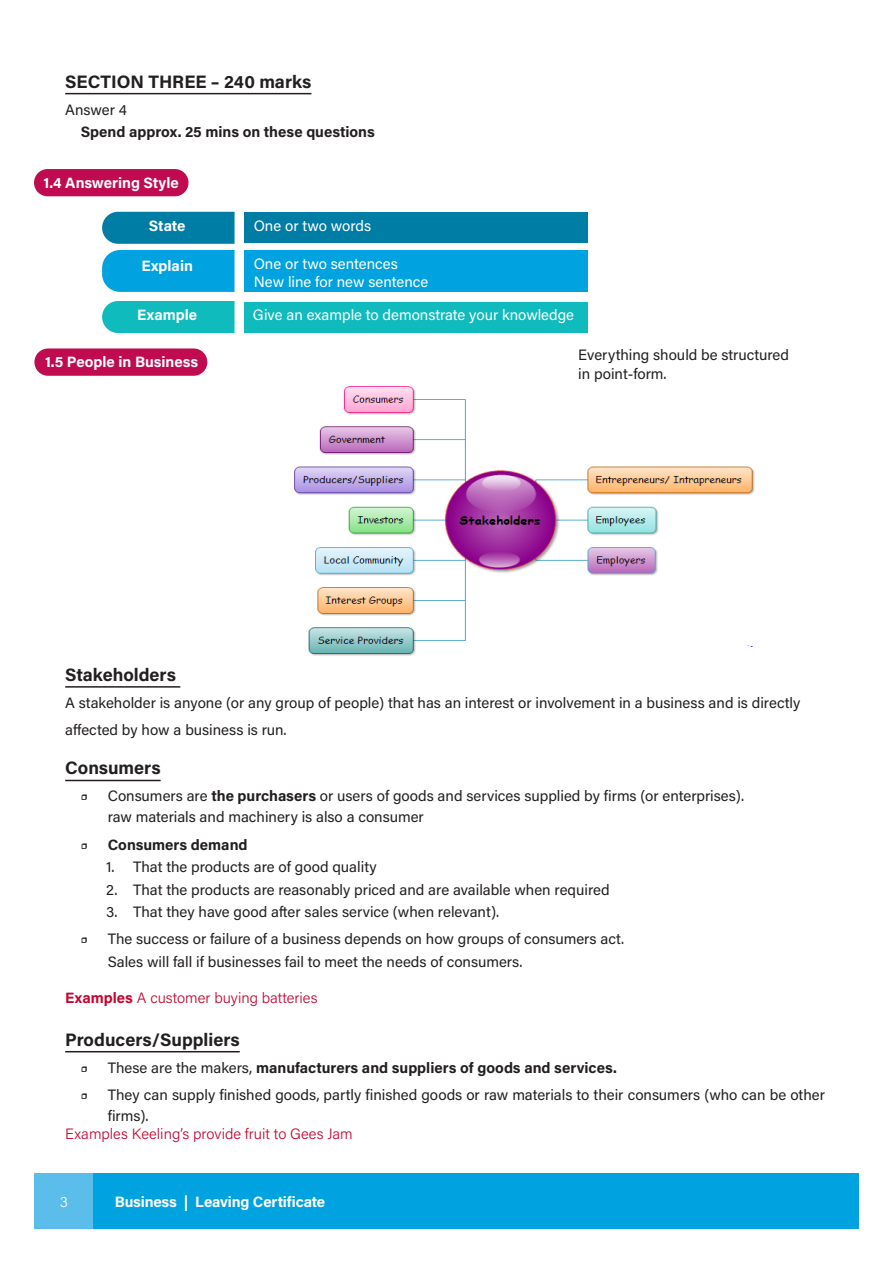
<style>
.page{position:relative;width:893px;height:1263px;background:#fff}
.page>*{position:absolute;margin:0;border:0;box-sizing:border-box;transform-origin:0 0}
.Headling_underline{font:700 18px "Acumin Pro";color:#231f20}
.t1{font:15px/27px "Acumin Pro";color:#231f20}
.t2{font:700 15px "Acumin Pro";color:#231f20}
.t3{font:15px "Acumin Pro";color:#fff}
.t4{font:700 15px "Acumin Pro";letter-spacing:-.005em;color:#fff}
.t5{font:300 15px "Acumin Pro";color:#c4062f}
.t6{font:300 15px "Acumin Pro";color:#fff}
.s1{font-weight:700}
.s2{font-weight:400}
</style>
<div class="page">
<div style="left:34px;top:1174px;width:67px;height:55px;background:#5abdea"></div>
<div style="left:94px;top:1174px;width:765px;height:55px;background:#00a2df"></div>
<div style="left:34px;top:169px;width:155px;height:27px;background:#c00b50;border-radius:14px"></div>
<div style="left:34px;top:348px;width:173px;height:28px;background:#c00b50;border-radius:14px"></div>
<div style="left:102px;top:212px;width:133px;height:32px;background:#007da5"></div>
<div style="left:102px;top:250px;width:133px;height:42px;background:#00a2df"></div>
<div style="left:245px;top:213px;width:343px;height:30px;background:#007da5"></div>
<div style="left:245px;top:251px;width:343px;height:41px;background:#00a2df"></div>
<div style="left:102px;top:301px;width:133px;height:32px;background:#0fbbbd"></div>
<div style="left:245px;top:302px;width:343px;height:30px;background:#0fbbbd"></div>
<img style="left:294px;top:386px;width:461px;height:270px">
<hr style="left:65px;top:686px;width:115px;height:2px;background:#231f20">
<hr style="left:65px;top:780px;width:96px;height:1px;background:#231f20">
<hr style="left:65px;top:1051px;width:175px;height:1px;background:#231f20">
<hr style="left:65px;top:93px;width:246px;height:1px;background:#231f20">
<p class="Headling_underline" style="left:65px;top:69px;width:248px">SECTION THREE – 240 marks</p>
<p class="t1" style="left:65px;top:95px;width:63px">Answer 4</p>
<p class="t2" style="left:81px;top:121px;width:296px">Spend approx. 25 mins on these questions</p>
<p class="t4" style="left:44px;top:172px;width:137px">1.4 Answering Style</p>
<p class="t4" style="left:149px;top:215px;width:38px">State</p>
<p class="t4" style="left:142px;top:256px;width:53px">Explain</p>
<p class="t3" style="left:254px;top:216px;width:119px">One or two words</p>
<p class="t3" style="left:254px;top:254px;width:146px">One or two sentences</p>
<p class="t3" style="left:254px;top:272px;width:176px">New line for new sentence</p>
<p class="t4" style="left:137px;top:304px;width:62px">Example</p>
<p class="t3" style="left:253px;top:305px;width:323px">Give an example to demonstrate your knowledge</p>
<p class="t4" style="left:45px;top:351px;width:155px">1.5 People in Business</p>
<p class="t1" style="left:578px;top:340px;width:212px">Everything should be structured</p>
<p class="t1" style="left:578px;top:360px;width:90px">in point-form.</p>
<p class="Headling_underline" style="left:65px;top:662px;width:112px">Stakeholders</p>
<p class="t1" style="left:65px;top:688px;width:737px">A stakeholder is anyone (or any group of people) that has an interest or involvement in a business and is directly affected by how a business is run.</p>
<p class="Headling_underline" style="left:65px;top:755px;width:97px">Consumers</p>
<p class="t1" style="left:81px;top:782px;width:9px">❒</p>
<p class="t1" style="left:108px;top:782px;width:638px">Consumers are <span class="s1">the purchasers</span> or users of goods and services supplied by firms (or enterprises).</p>
<p class="t1" style="left:108px;top:803px;width:318px">raw materials and machinery is also a consumer</p>
<p class="t1" style="left:81px;top:830px;width:9px">❒</p>
<p class="t2" style="left:108px;top:834px;width:141px">Consumers demand</p>
<p class="t1" style="left:106px;top:853px;width:272px">1. That the products are of good quality</p>
<p class="t1" style="left:106px;top:875px;width:505px">2. That the products are reasonably priced and are available when required</p>
<p class="t1" style="left:106px;top:898px;width:394px">3. That they have good after sales service (when relevant).</p>
<p class="t1" style="left:81px;top:925px;width:9px">❒</p>
<p class="t1" style="left:108px;top:925px;width:518px">The success or failure of a business depends on how groups of consumers act.</p>
<p class="t1" style="left:108px;top:947px;width:416px">Sales will fall if businesses fail to meet the needs of consumers.</p>
<p class="t5" style="left:65px;top:987px;width:254px"><span class="s1">Examples</span> A customer buying batteries</p>
<p class="Headling_underline" style="left:65px;top:1027px;width:176px">Producers/Suppliers</p>
<p class="t1" style="left:81px;top:1053px;width:9px">❒</p>
<p class="t2" style="left:108px;top:1057px;width:511px"><span class="s2">These are the makers,</span> manufacturers and suppliers of goods and services.</p>
<p class="t1" style="left:81px;top:1080px;width:9px">❒</p>
<p class="t1" style="left:108px;top:1083px;width:719px;line-height:21px">They can supply finished goods, partly finished goods or raw materials to their consumers (who can be other firms).</p>
<p class="t5" style="left:65px;top:1123px;width:289px">Examples Keeling’s provide fruit to Gees Jam</p>
<p class="t6" style="left:60px;top:1192px;width:10px">3</p>
<p class="t4" style="left:115px;top:1191px;width:212px">Business | Leaving Certificate</p>
</div>
